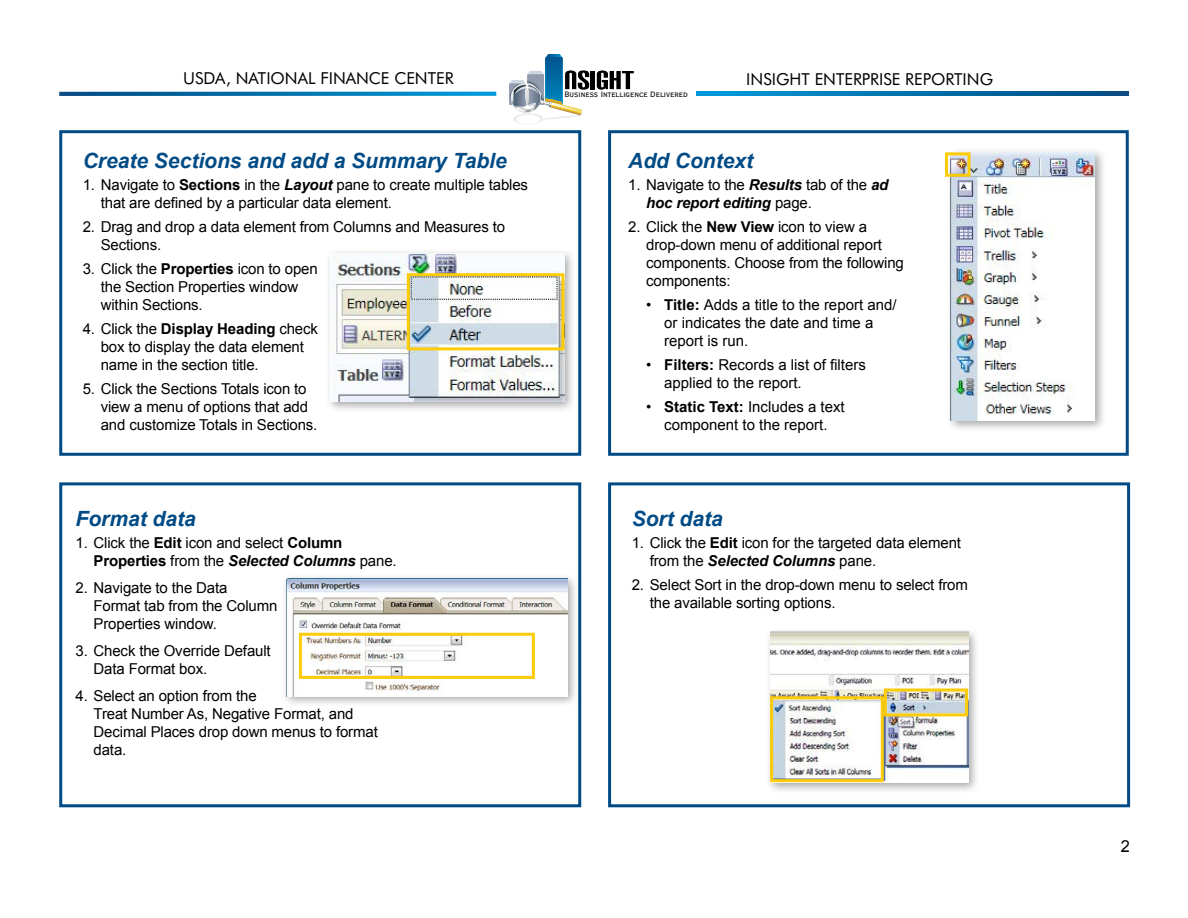
<style>
.page{position:relative;width:1188px;height:918px;background:#fff}
.page>*{position:absolute;margin:0;border:0;box-sizing:border-box;transform-origin:0 0}
.head_14_bold_italic{font:italic 700 21px "Arial";color:#004b85}
.t1{font:16.5px "Futura BT";color:#000}
.page_number{font:16.5px "Arial";color:#000}
.t2{font:15px/18px "Arial";letter-spacing:-.01em;color:#000}
.t3{font:condensed 10.2px "Copperplate Gothic BT";color:#000}
.s1{font-weight:700}
.s2{font-weight:700;font-style:italic}
</style>
<div class="page">
<div style="left:608px;top:482px;width:522px;height:325px;border:3px solid #004b85"></div>
<div style="left:59px;top:130px;width:522px;height:326px;border:3px solid #004b85"></div>
<div style="left:608px;top:130px;width:521px;height:326px;border:3px solid #004b85"></div>
<div style="left:765px;top:626px;width:215px;height:168px;background:#000;opacity:.35"></div>
<img style="left:770px;top:632px;width:198px;height:150px">
<div style="left:59px;top:482px;width:522px;height:325px;border:3px solid #004b85"></div>
<svg style="left:59px;top:92px;width:437px;height:4px;background:#0875ae"></svg>
<svg style="left:697px;top:92px;width:432px;height:4px;background:#0071ac"></svg>
<hr style="left:591px;top:71px;width:4px;height:18px;background:#000">
<svg style="left:597px;top:70px;width:37px;height:20px"></svg>
<svg style="left:509px;top:54px;width:80px;height:69px"></svg>
<div style="left:281px;top:573px;width:298px;height:135px;background:#000;opacity:.35"></div>
<img style="left:287px;top:579px;width:280px;height:117px">
<div style="left:770px;top:696px;width:114px;height:86px;border:3px solid #fdcc09"></div>
<div style="left:884px;top:688px;width:84px;height:28px;border:3px solid #fdcc09"></div>
<div style="left:299px;top:633px;width:236px;height:46px;border:3px solid #fdcc09"></div>
<div style="left:325px;top:248px;width:251px;height:165px;background:#000;opacity:.35"></div>
<img style="left:330px;top:253px;width:234px;height:149px">
<div style="left:945px;top:147px;width:162px;height:286px;background:#000;opacity:.35"></div>
<img style="left:951px;top:152px;width:144px;height:269px">
<div style="left:407px;top:273px;width:157px;height:77px;border:3px solid #fdcc09"></div>
<div style="left:945px;top:152px;width:26px;height:25px;border:3px solid #fdcc09"></div>
<p class="t1" style="left:183px;top:68px;width:272px">USDA, NATIONAL FINANCE CENTER</p>
<p class="t1" style="left:746px;top:69px;width:248px">INSIGHT ENTERPRISE REPORTING</p>
<p class="t3" style="left:564px;top:89px;width:125px">Business Intelligence Delivered</p>
<p class="head_14_bold_italic" style="left:83px;top:147px;width:426px">Create Sections and add a Summary Table</p>
<p class="t2" style="left:101px;top:176px;width:429px;text-indent:-18px">1. Navigate to <span class="s1">Sections</span> in the <span class="s2">Layout</span> pane to create multiple tables that are defined by a particular data element.</p>
<p class="t2" style="left:101px;top:218px;width:406px;text-indent:-18px">2. Drag and drop a data element from Columns and Measures to<br>Sections.</p>
<p class="t2" style="left:101px;top:260px;width:218px;text-indent:-18px">3. Click the <span class="s1">Properties</span> icon to open the Section Properties window within Sections.</p>
<p class="t2" style="left:101px;top:320px;width:219px;text-indent:-18px">4. Click the <span class="s1">Display Heading</span> check box to display the data element name in the section title.</p>
<p class="t2" style="left:101px;top:380px;width:218px;text-indent:-18px">5. Click the Sections Totals icon to view a menu of options that add and customize Totals in Sections.</p>
<p class="head_14_bold_italic" style="left:76px;top:505px;width:122px">Format data</p>
<p class="t2" style="left:94px;top:534px;width:305px;text-indent:-18px">1. Click the <span class="s1">Edit</span> icon and select <span class="s1">Column<br>Properties</span> from the <span class="s2">Selected Columns</span> pane.</p>
<p class="t2" style="left:94px;top:579px;width:185px;text-indent:-18px">2. Navigate to the Data<br>Format tab from the Column<br>Properties window.</p>
<p class="t2" style="left:94px;top:642px;width:179px;text-indent:-18px">3. Check the Override Default<br>Data Format box.</p>
<p class="t2" style="left:94px;top:687px;width:286px;text-indent:-18px">4. Select an option from the<br>Treat Number As, Negative Format, and<br>Decimal Places drop down menus to format data.</p>
<p class="head_14_bold_italic" style="left:628px;top:147px;width:126px">Add Context</p>
<p class="t2" style="left:646px;top:176px;width:244px;text-indent:-18px">1. Navigate to the <span class="s2">Results</span> tab of the <span class="s2">ad hoc report editing</span> page.</p>
<p class="t2" style="left:646px;top:218px;width:259px;text-indent:-18px">2. Click the <span class="s1">New View</span> icon to view a drop-down menu of additional report components. Choose from the following components:</p>
<p class="t2" style="left:664px;top:296px;width:234px;text-indent:-18px">• <span class="s1">Title:</span> Adds a title to the report and/ or indicates the date and time a report is run.</p>
<p class="t2" style="left:664px;top:356px;width:203px;text-indent:-18px">• <span class="s1">Filters:</span> Records a list of filters applied to the report.</p>
<p class="t2" style="left:646px;top:398px;width:200px;text-align:center">• <span class="s1">Static Text:</span> Includes a text component to the report.</p>
<p class="head_14_bold_italic" style="left:632px;top:505px;width:93px">Sort data</p>
<p class="t2" style="left:650px;top:534px;width:313px;text-indent:-18px">1. Click the <span class="s1">Edit</span> icon for the targeted data element from the <span class="s2">Selected Columns</span> pane.</p>
<p class="t2" style="left:650px;top:576px;width:320px;text-indent:-18px">2. Select Sort in the drop-down menu to select from the available sorting options.</p>
<p class="page_number" style="left:1121px;top:835px;width:11px">2</p>
</div>
